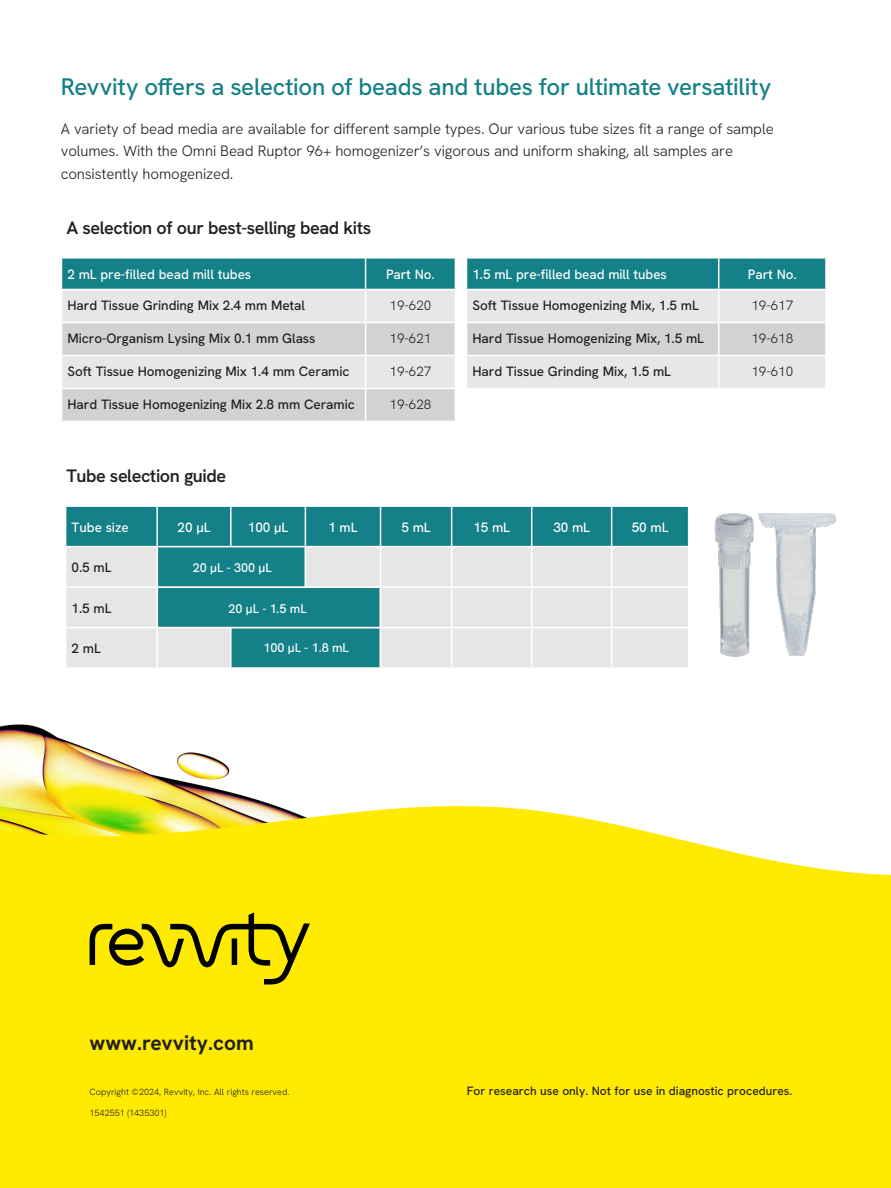
<style>
.page{position:relative;width:891px;height:1188px;background:#fff}
.page>*{position:absolute;margin:0;border:0;box-sizing:border-box;transform-origin:0 0}
.t1{font:24px "Hanken Grotesk";letter-spacing:-.01em;color:#148087}
.t2{font:21px "Hanken Grotesk";color:#231f20}
.t3{font:18px "Hanken Grotesk";letter-spacing:-.025em;color:#231f20}
.Intro_Subhead{font:300 15px/22.5px "Hanken Grotesk";letter-spacing:-.01em;color:#231f20}
.t4{font:13.5px "Hanken Grotesk";letter-spacing:-.005em;color:#231f20}
.t5{font:13.5px "Hanken Grotesk";letter-spacing:-.005em;color:#fff}
.t6{font:300 13.5px "Hanken Grotesk";letter-spacing:-.005em;color:#231f20}
.t7{font:12.6px "Hanken Grotesk";color:#fff}
.t8{font:12px "Hanken Grotesk";color:#231f20}
.t9{font:300 9px "Hanken Grotesk";color:#231f20}
</style>
<div class="page">
<img style="left:0;top:724px;width:268px;height:79px">
<svg style="left:0;top:803px;width:891px;height:385px;background:#feea0d"></svg>
<div style="left:66px;top:507px;width:622px;height:39px;background:#148087"></div>
<div style="left:66px;top:547px;width:622px;height:120px;background:#e6e6e6"></div>
<hr style="left:156px;top:507px;width:2px;height:39px;background:#fff">
<hr style="left:230px;top:507px;width:2px;height:39px;background:#fff">
<hr style="left:305px;top:507px;width:1px;height:39px;background:#fff">
<hr style="left:380px;top:507px;width:1px;height:39px;background:#fff">
<hr style="left:451px;top:507px;width:1px;height:39px;background:#fff">
<hr style="left:531px;top:507px;width:1px;height:39px;background:#fff">
<hr style="left:611px;top:507px;width:1px;height:39px;background:#fff">
<hr style="left:156px;top:547px;width:2px;height:39px;background:#fff">
<hr style="left:305px;top:547px;width:1px;height:39px;background:#fff">
<hr style="left:380px;top:547px;width:1px;height:39px;background:#fff">
<hr style="left:451px;top:547px;width:1px;height:39px;background:#fff">
<hr style="left:531px;top:547px;width:1px;height:39px;background:#fff">
<hr style="left:611px;top:547px;width:1px;height:39px;background:#fff">
<hr style="left:65px;top:586px;width:92px;height:2px;background:#fff">
<hr style="left:157px;top:586px;width:74px;height:2px;background:#fff">
<hr style="left:156px;top:588px;width:2px;height:39px;background:#fff">
<hr style="left:231px;top:586px;width:74px;height:2px;background:#fff">
<hr style="left:305px;top:586px;width:76px;height:2px;background:#fff">
<hr style="left:381px;top:586px;width:71px;height:2px;background:#fff">
<hr style="left:380px;top:588px;width:1px;height:39px;background:#fff">
<hr style="left:452px;top:586px;width:80px;height:2px;background:#fff">
<hr style="left:451px;top:588px;width:1px;height:39px;background:#fff">
<hr style="left:532px;top:586px;width:80px;height:2px;background:#fff">
<hr style="left:531px;top:588px;width:1px;height:39px;background:#fff">
<hr style="left:612px;top:586px;width:77px;height:2px;background:#fff">
<hr style="left:611px;top:588px;width:1px;height:39px;background:#fff">
<hr style="left:65px;top:627px;width:92px;height:1px;background:#fff">
<hr style="left:157px;top:627px;width:74px;height:1px;background:#fff">
<hr style="left:156px;top:628px;width:2px;height:39px;background:#fff">
<hr style="left:231px;top:627px;width:74px;height:1px;background:#fff">
<hr style="left:230px;top:628px;width:2px;height:39px;background:#fff">
<hr style="left:305px;top:627px;width:76px;height:1px;background:#fff">
<hr style="left:305px;top:628px;width:1px;height:39px;background:#fff">
<hr style="left:381px;top:627px;width:71px;height:1px;background:#fff">
<hr style="left:380px;top:628px;width:1px;height:39px;background:#fff">
<hr style="left:452px;top:627px;width:80px;height:1px;background:#fff">
<hr style="left:451px;top:628px;width:1px;height:39px;background:#fff">
<hr style="left:532px;top:627px;width:80px;height:1px;background:#fff">
<hr style="left:531px;top:628px;width:1px;height:39px;background:#fff">
<hr style="left:612px;top:627px;width:77px;height:1px;background:#fff">
<hr style="left:611px;top:628px;width:1px;height:39px;background:#fff">
<svg style="left:62px;top:259px;width:393px;height:162px;background:#b6cbce"></svg>
<hr style="left:365px;top:259px;width:1px;height:30px;background:#fff">
<hr style="left:61px;top:289px;width:305px;height:1px;background:#fff">
<hr style="left:366px;top:289px;width:90px;height:1px;background:#fff">
<hr style="left:365px;top:290px;width:1px;height:32px;background:#fff">
<hr style="left:61px;top:322px;width:305px;height:1px;background:#fff">
<hr style="left:366px;top:322px;width:90px;height:1px;background:#fff">
<hr style="left:365px;top:323px;width:1px;height:32px;background:#fff">
<hr style="left:61px;top:355px;width:305px;height:1px;background:#fff">
<hr style="left:366px;top:355px;width:90px;height:1px;background:#fff">
<hr style="left:365px;top:356px;width:1px;height:32px;background:#fff">
<hr style="left:61px;top:388px;width:305px;height:1px;background:#fff">
<hr style="left:366px;top:388px;width:90px;height:1px;background:#fff">
<hr style="left:365px;top:389px;width:1px;height:32px;background:#fff">
<svg style="left:467px;top:259px;width:358px;height:129px;background:#afc9cd"></svg>
<hr style="left:718px;top:259px;width:1px;height:30px;background:#fff">
<hr style="left:466px;top:289px;width:253px;height:1px;background:#fff">
<hr style="left:719px;top:289px;width:108px;height:1px;background:#fff">
<hr style="left:718px;top:290px;width:1px;height:32px;background:#fff">
<hr style="left:466px;top:322px;width:253px;height:1px;background:#fff">
<hr style="left:719px;top:322px;width:108px;height:1px;background:#fff">
<hr style="left:718px;top:323px;width:1px;height:32px;background:#fff">
<hr style="left:466px;top:355px;width:253px;height:1px;background:#fff">
<hr style="left:719px;top:355px;width:108px;height:1px;background:#fff">
<hr style="left:718px;top:356px;width:1px;height:32px;background:#fff">
<img style="left:768px;top:513px;width:67px;height:143px">
<img style="left:714px;top:513px;width:54px;height:144px">
<div style="left:158px;top:547px;width:146px;height:39px;background:#148087;border:2px solid #148087"></div>
<div style="left:158px;top:588px;width:221px;height:39px;background:#148087;border:2px solid #148087"></div>
<div style="left:232px;top:629px;width:147px;height:38px;background:#148087"></div>
<svg style="left:90px;top:913px;width:220px;height:71px;background:#c9b800"></svg>
<p class="t1" style="left:61px;top:71px;width:712px">Revvity offers a selection of beads and tubes for ultimate versatility</p>
<p class="Intro_Subhead" style="left:61px;top:117px;width:715px">A variety of bead media are available for different sample types. Our various tube sizes fit a range of sample volumes. With the Omni Bead Ruptor 96+ homogenizer’s vigorous and uniform shaking, all samples are consistently homogenized.</p>
<p class="t3" style="left:66px;top:216px;width:306px">A selection of our best-selling bead kits</p>
<p class="t5" style="left:68px;top:265px;width:185px">2 mL pre-filled bead mill tubes</p>
<p class="t5" style="left:386px;top:265px;width:50px">Part No.</p>
<p class="t4" style="left:68px;top:297px;width:239px">Hard Tissue Grinding Mix 2.4 mm Metal</p>
<p class="t6" style="left:390px;top:297px;width:43px">19-620</p>
<p class="t4" style="left:68px;top:330px;width:250px">Micro-Organism Lysing Mix 0.1 mm Glass</p>
<p class="t6" style="left:390px;top:330px;width:43px">19-621</p>
<p class="t4" style="left:68px;top:363px;width:284px">Soft Tissue Homogenizing Mix 1.4 mm Ceramic</p>
<p class="t6" style="left:390px;top:363px;width:43px">19-627</p>
<p class="t4" style="left:68px;top:396px;width:289px">Hard Tissue Homogenizing Mix 2.8 mm Ceramic</p>
<p class="t6" style="left:390px;top:396px;width:43px">19-628</p>
<p class="t3" style="left:66px;top:464px;width:161px">Tube selection guide</p>
<p class="t5" style="left:472px;top:265px;width:196px">1.5 mL pre-filled bead mill tubes</p>
<p class="t5" style="left:748px;top:265px;width:50px">Part No.</p>
<p class="t4" style="left:472px;top:297px;width:228px">Soft Tissue Homogenizing Mix, 1.5 mL</p>
<p class="t6" style="left:751px;top:297px;width:43px">19-617</p>
<p class="t4" style="left:472px;top:330px;width:233px">Hard Tissue Homogenizing Mix, 1.5 mL</p>
<p class="t6" style="left:751px;top:330px;width:43px">19-618</p>
<p class="t4" style="left:472px;top:363px;width:200px">Hard Tissue Grinding Mix, 1.5 mL</p>
<p class="t6" style="left:751px;top:363px;width:43px">19-610</p>
<p class="t5" style="left:72px;top:518px;width:59px">Tube size</p>
<p class="t5" style="left:178px;top:518px;width:34px">20 µL</p>
<p class="t5" style="left:248px;top:518px;width:42px">100 µL</p>
<p class="t5" style="left:328px;top:518px;width:31px">1 mL</p>
<p class="t5" style="left:401px;top:518px;width:31px">5 mL</p>
<p class="t5" style="left:473px;top:518px;width:38px">15 mL</p>
<p class="t5" style="left:553px;top:518px;width:38px">30 mL</p>
<p class="t5" style="left:632px;top:518px;width:38px">50 mL</p>
<p class="t4" style="left:72px;top:559px;width:41px">0.5 mL</p>
<p class="t4" style="left:72px;top:599px;width:41px">1.5 mL</p>
<p class="t4" style="left:72px;top:640px;width:31px">2 mL</p>
<p class="t7" style="left:193px;top:560px;width:80px">20 µL - 300 µL</p>
<p class="t7" style="left:229px;top:601px;width:80px">20 µL - 1.5 mL</p>
<p class="t7" style="left:263px;top:640px;width:87px">100 µL - 1.8 mL</p>
<p class="t2" style="left:90px;top:1029px;width:166px">www.revvity.com</p>
<p class="t9" style="left:90px;top:1086px;width:202px">Copyright ©2024, Revvity, Inc. All rights reserved.</p>
<p class="t9" style="left:90px;top:1107px;width:78px">1542551 (1435301)</p>
<p class="t8" style="left:467px;top:1083px;width:327px">For research use only. Not for use in diagnostic procedures.</p>
</div>
